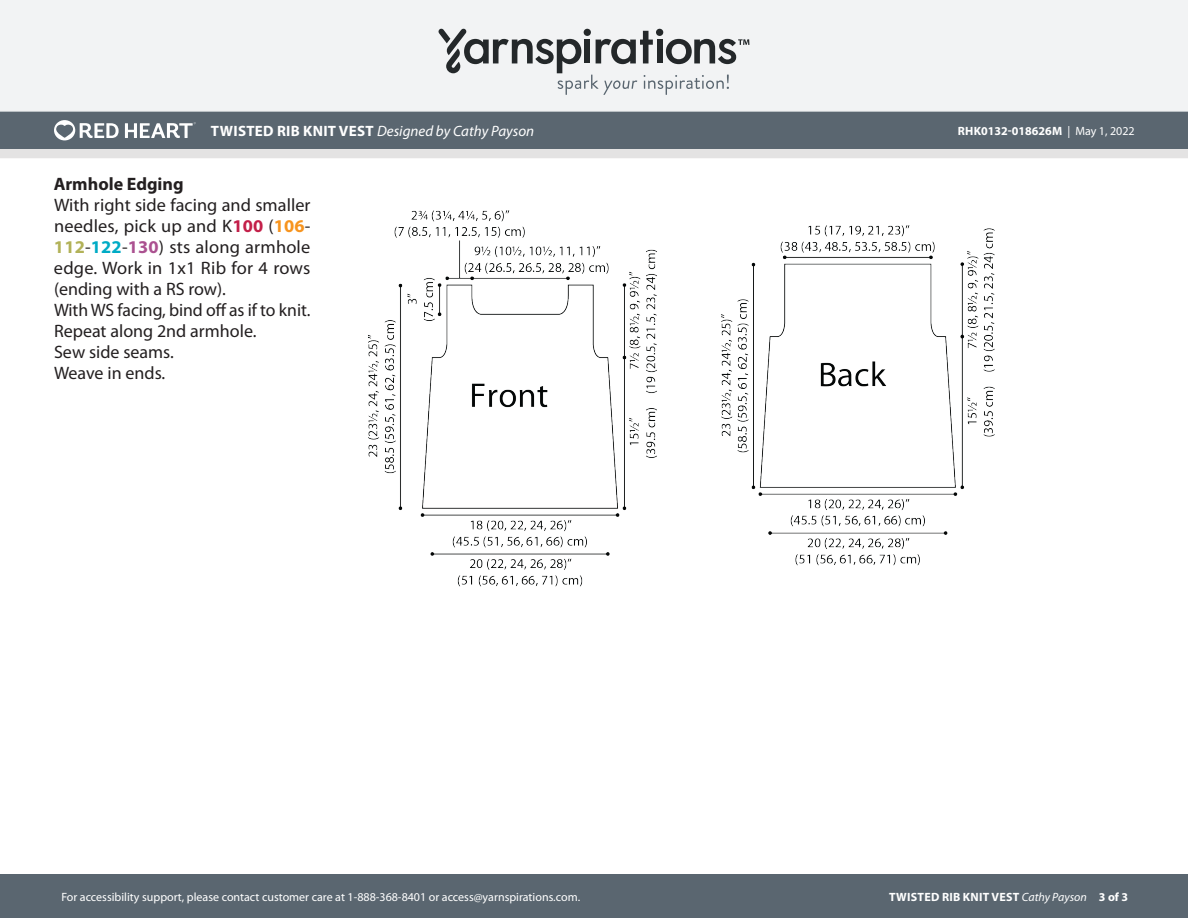
<style>
.page{position:relative;width:1188px;height:918px;background:#fff}
.page>*{position:absolute;margin:0;border:0;box-sizing:border-box;transform-origin:0 0}
.Body_-__Color_coded{font:18px/21px "Myriad Pro";color:#231f20;text-align:justify}
.SIZES_-_Color_Coded{font:700 18px "Myriad Pro";color:#231f20}
.t1{font:italic 15px "Myriad Pro";color:#fff}
.t2{font:12px "Myriad Pro";color:#fff}
.t3{font:700 12px "Myriad Pro";letter-spacing:.02em;color:#fff}
.t4{font:700 12px "Myriad Pro";color:#fff}
.s1{font-weight:700;font-style:normal}
.s2{font-weight:400}
.s3{font-weight:700;color:#c31f49}
.s4{font-weight:700;color:#f7941e}
.s5{font-weight:700;color:#b2b258}
.s6{font-weight:700;color:#00abc5}
.s7{font-weight:700;color:#ab5190}
.s8{font-weight:400;font-style:italic}
</style>
<div class="page">
<div style="left:0;top:875px;width:1188px;height:43px;background:#5a6670"></div>
<div style="left:0;top:149px;width:1188px;height:9px;background:#e4e3e3"></div>
<div style="left:0;top:111px;width:1188px;height:38px;background:#5a6670"></div>
<div style="left:0;top:0;width:1188px;height:112px;background:#f2f3f4"></div>
<svg style="left:438px;top:29px;width:311px;height:66px"></svg>
<svg style="left:54px;top:120px;width:65px;height:20px"></svg>
<svg style="left:125px;top:122px;width:71px;height:16px"></svg>
<img style="left:721px;top:225px;width:274px;height:341px">
<img style="left:368px;top:210px;width:289px;height:377px">
<p class="t1" style="left:211px;top:122px;width:325px"><span class="s1">TWISTED RIB KNIT VEST</span> Designed by Cathy Payson</p>
<p class="t4" style="left:958px;top:123px;width:178px">RHK0132-018626M <span class="s2">| May 1, 2022</span></p>
<p class="SIZES_-_Color_Coded" style="left:54px;top:172px;width:131px">Armhole Edging</p>
<p class="Body_-__Color_coded" style="left:54px;top:195px;width:258px">With right side facing and smaller needles, pick up and K<span class="s3">100</span> (<span class="s4">106</span>- <span class="s5">112</span>-<span class="s6">122</span>-<span class="s7">130</span>) sts along armhole edge. Work in 1x1 Rib for 4 rows (ending with a RS row).</p>
<p class="Body_-__Color_coded" style="left:54px;top:300px;width:258px">With WS facing, bind off as if to knit.</p>
<p class="Body_-__Color_coded" style="left:54px;top:321px;width:204px">Repeat along 2nd armhole.</p>
<p class="Body_-__Color_coded" style="left:54px;top:342px;width:121px">Sew side seams.</p>
<p class="Body_-__Color_coded" style="left:54px;top:363px;width:113px">Weave in ends.</p>
<p class="t2" style="left:61px;top:890px;width:520px">For accessibility support, please contact customer care at 1-888-368-8401 or access@yarnspirations.com.</p>
<p class="t3" style="left:889px;top:889px;width:241px">TWISTED RIB KNIT VEST <span class="s8">Cathy Payson</span> 3 of 3</p>
</div>
